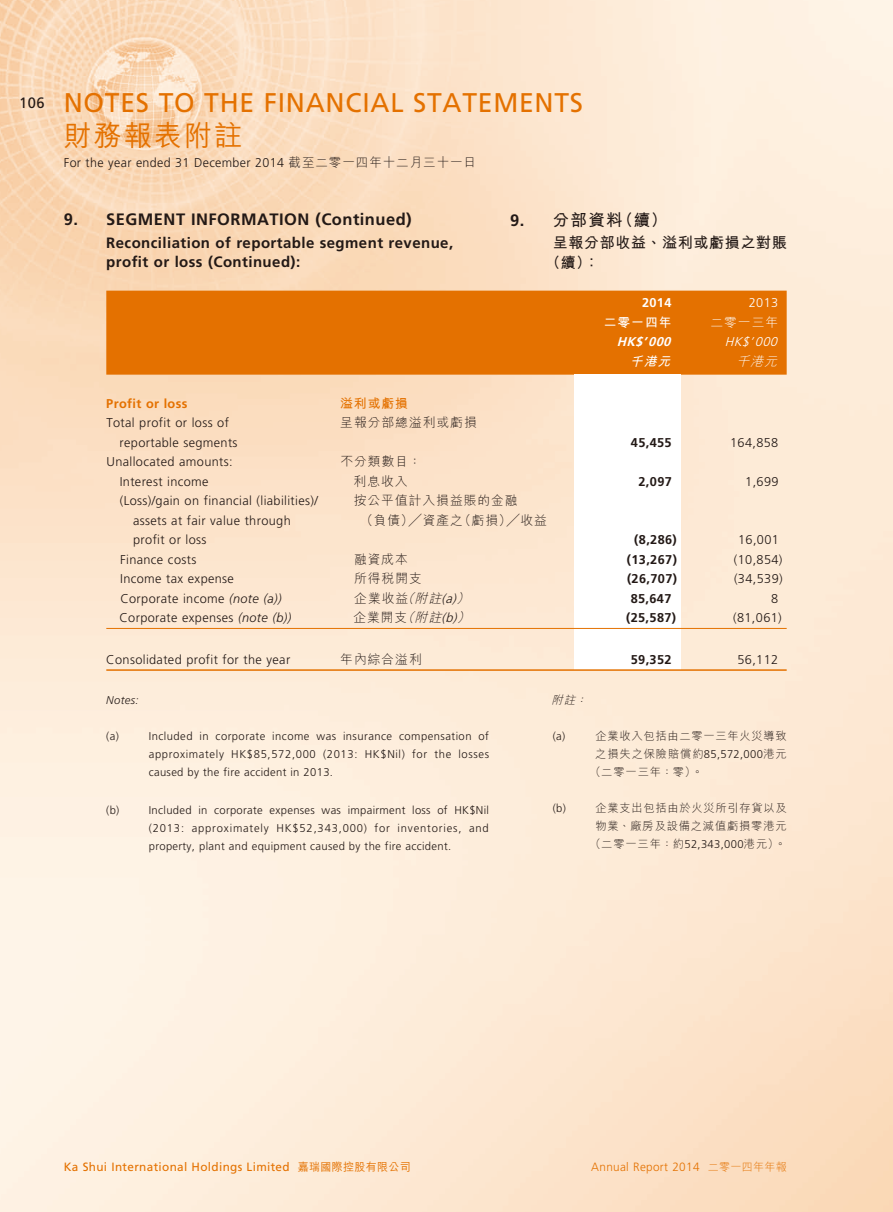
<style>
.page{position:relative;width:893px;height:1212px;background:#fff}
.page>*{position:absolute;margin:0;border:0;box-sizing:border-box;transform-origin:0 0}
.t1{font:500 28.5px "M Hei HK";letter-spacing:.08em;color:#e47100}
.t2{font:27px "Frutiger LT Std";letter-spacing:.03em;color:#e47100}
.t3{font:700 16.5px "Frutiger LT Std";letter-spacing:.03em;color:#231916}
.t4{font:700 16.5px "M Hei HK";color:#231916}
.t5{font:700 15px/19.5px "Frutiger LT Std";letter-spacing:.03em;color:#231916}
.t6{font:700 15px/19.5px "M Hei HK";letter-spacing:.045em;color:#231916}
.t7{font:15px "Frutiger LT Std";color:#231916}
.t8{font:300 12.75px "Frutiger LT Std";letter-spacing:.03em;color:#231916}
.t9{font:300 12.75px "M Hei HK";letter-spacing:.08em;color:#231916}
.t10{font:700 12.75px "Frutiger LT Std";letter-spacing:.03em;color:#231916}
.t11{font:700 12.75px "Frutiger LT Std";color:#e47100}
.t12{font:italic 700 12.75px "Frutiger LT Std";color:#fff}
.t13{font:italic 300 12.75px "Frutiger LT Std";color:#fff}
.t14{font:700 12.75px "M Hei HK";letter-spacing:.08em;color:#fff}
.t15{font:300 12.75px "M Hei HK";letter-spacing:.08em;color:#fff}
.t16{font:700 12.75px "M Hei HK";letter-spacing:.08em;color:#e47100}
.t17{font:700 12.75px "Frutiger LT Std";color:#fff}
.t18{font:300 12.75px "Frutiger LT Std";color:#fff}
.t19{font:italic 700 12.75px "M Hei HK";color:#fff}
.t20{font:italic 300 12.75px "M Hei HK";color:#fff}
.t21{font:12px "Frutiger LT Std";letter-spacing:.03em;color:#e47100}
.t22{font:300 12px "Frutiger LT Std";letter-spacing:.03em;color:#e47100}
.t23{font:300 11.25px/18px "Frutiger LT Std";letter-spacing:.03em;color:#231916;text-align:justify}
.t24{font:300 11.25px/18px "M Hei HK";letter-spacing:.075em;color:#231916;text-align:center}
.t25{font:italic 300 11.25px "Frutiger LT Std";letter-spacing:.03em;color:#231916}
.t26{font:italic 300 11.25px "M Hei HK";color:#231916}
.s1{font-family:"M Hei HK"}
.s2{font-family:"Frutiger LT Std"}
.s3{font-style:italic}
.s4{font-family:"Frutiger LT Std";font-style:italic}
.s5{font-family:"M Hei HK";font-weight:500;font-size:11.25px}
.s6{font-family:"M Hei HK";font-size:11.25px}
</style>
<div class="page">
<img style="left:0;top:0;width:893px;height:1212px">
<div style="left:106px;top:291px;width:681px;height:84px;background:#e47100"></div>
<div style="left:574px;top:375px;width:106px;height:295px;background:#fff"></div>
<hr style="left:106px;top:628px;width:681px;height:1px;background:#e47100">
<hr style="left:106px;top:669px;width:681px;height:2px;background:#e47100">
<p class="t7" style="left:19px;top:94px;width:27px">106</p>
<h2 class="t2" style="left:64px;top:86px;width:521px">NOTES TO THE FINANCIAL STATEMENTS</h2>
<h1 class="t1" style="left:64px;top:114px;width:180px">財務報表附註</h1>
<p class="t8" style="left:64px;top:156px;width:414px">For the year ended 31 December 2014 <span class="s1">截至二零一四年十二月三十一日</span></p>
<p class="t3" style="left:64px;top:210px;width:30px">9. SEGME</p>
<p class="t3" style="left:164px;top:210px;width:58px">NT INFORM</p>
<p class="t3" style="left:257px;top:210px;width:156px">ATIO N (Continued)</p>
<p class="t5" style="left:106px;top:233px;width:348px">Reconciliation of reportable segment revenue, profit or loss (Continued):</p>
<p class="t4" style="left:510px;top:208px;width:159px"><span class="s2">9.</span> 分部資料（續）</p>
<p class="t6" style="left:545px;top:232px;width:243px;text-indent:7px">呈報分部收益、溢利或虧損之對賬（續）：</p>
<p class="t17" style="left:642px;top:295px;width:31px">2014</p>
<p class="t18" style="left:749px;top:295px;width:31px">2013</p>
<p class="t14" style="left:604px;top:313px;width:69px">二零一四年</p>
<p class="t15" style="left:710px;top:313px;width:69px">二零一三年</p>
<p class="t12" style="left:617px;top:334px;width:59px">hK$’ 000</p>
<p class="t13" style="left:725px;top:334px;width:57px">HK$’ 000</p>
<p class="t19" style="left:630px;top:352px;width:46px">千港元</p>
<p class="t20" style="left:737px;top:352px;width:46px">千港元</p>
<p class="t11" style="left:106px;top:396px;width:83px">profit or loss</p>
<p class="t16" style="left:340px;top:394px;width:69px">溢利或虧損</p>
<p class="t8" style="left:106px;top:415px;width:124px">Total profit or loss of</p>
<p class="t9" style="left:340px;top:413px;width:138px">呈報分部總溢利或虧損</p>
<p class="t8" style="left:120px;top:435px;width:120px">reportable segments</p>
<p class="t10" style="left:631px;top:435px;width:42px">45,455</p>
<p class="t8" style="left:730px;top:435px;width:50px">164,858</p>
<p class="t8" style="left:107px;top:454px;width:128px">Unallocated amounts:</p>
<p class="t9" style="left:340px;top:452px;width:82px">不分類數目：</p>
<p class="t8" style="left:120px;top:474px;width:90px">Interest income</p>
<p class="t9" style="left:354px;top:472px;width:55px">利息收入</p>
<p class="t10" style="left:638px;top:474px;width:35px">2,097</p>
<p class="t8" style="left:745px;top:474px;width:35px">1,699</p>
<p class="t8" style="left:120px;top:493px;width:200px">(Loss)/gain on financial (liabilities)/</p>
<p class="t9" style="left:354px;top:491px;width:165px">按公平值計入損益賬的金融</p>
<p class="t8" style="left:133px;top:513px;width:159px">assets at fair value through</p>
<p class="t9" style="left:361px;top:511px;width:188px">（負債）╱資產之（虧損）╱收益</p>
<p class="t8" style="left:133px;top:532px;width:75px">profit or loss</p>
<p class="t10" style="left:634px;top:532px;width:44px">(8,286)</p>
<p class="t8" style="left:738px;top:532px;width:42px">16,001</p>
<p class="t8" style="left:120px;top:552px;width:78px">Finance costs</p>
<p class="t9" style="left:354px;top:550px;width:55px">融資成本</p>
<p class="t10" style="left:627px;top:552px;width:51px">(13,267)</p>
<p class="t8" style="left:734px;top:552px;width:50px">(10,854)</p>
<p class="t8" style="left:120px;top:571px;width:115px">Income tax expense</p>
<p class="t9" style="left:354px;top:569px;width:69px">所得稅開支</p>
<p class="t10" style="left:627px;top:571px;width:51px">(26,707)</p>
<p class="t8" style="left:734px;top:571px;width:50px">(34,539)</p>
<p class="t8" style="left:120px;top:591px;width:163px">Corporate income <span class="s3">(note (a))</span></p>
<p class="t9" style="left:354px;top:589px;width:121px">企業收益<span class="s3">（附註</span><span class="s4">(a)</span><span class="s3">）</span></p>
<p class="t10" style="left:631px;top:591px;width:42px">85,647</p>
<p class="t8" style="left:771px;top:591px;width:9px">8</p>
<p class="t8" style="left:119px;top:610px;width:173px">Corporate expenses <span class="s3">(note (b))</span></p>
<p class="t9" style="left:353px;top:608px;width:122px">企業開支<span class="s3">（附註</span><span class="s4">(b)</span><span class="s3">）</span></p>
<p class="t10" style="left:626px;top:610px;width:51px">(25,587)</p>
<p class="t8" style="left:733px;top:610px;width:50px">(81,061)</p>
<p class="t8" style="left:106px;top:652px;width:185px">Consolidated profit for the year</p>
<p class="t9" style="left:340px;top:650px;width:83px">年內綜合溢利</p>
<p class="t10" style="left:631px;top:652px;width:42px">59,352</p>
<p class="t8" style="left:737px;top:652px;width:42px">56,112</p>
<p class="t25" style="left:106px;top:694px;width:34px">Notes:</p>
<p class="t23" style="left:106px;top:727px;width:14px">(a)</p>
<p class="t23" style="left:149px;top:727px;width:342px">Included in corporate income was insurance compensation of approximately HK$85,572,000 (2013: HK$Nil) for the losses caused by the fire accident in 2013.</p>
<p class="t23" style="left:106px;top:801px;width:15px">(b)</p>
<p class="t23" style="left:149px;top:801px;width:342px">Included in corporate expenses was impairment loss of HK$Nil (2013: approximately HK$52,343,000) for inventories, and property, plant and equipment caused by the fire accident.</p>
<p class="t26" style="left:552px;top:692px;width:40px">附註：</p>
<p class="t23" style="left:553px;top:727px;width:14px">(a)</p>
<p class="t24" style="left:595px;top:727px;width:193px">企業收入包括由二零一三年火災導致</p>
<p class="t24" style="left:595px;top:745px;width:193px">之損失之保險賠償約<span class="s2">85,572,000</span>港元</p>
<p class="t24" style="left:590px;top:763px;width:115px">（二零一三年：零）。</p>
<p class="t23" style="left:553px;top:799px;width:15px">(b)</p>
<p class="t24" style="left:590px;top:799px;width:198px">企業支出包括由於火災所引存貨以及物業、廠房及設備之減值虧損零港元（二零一三年：約<span class="s2">52,343,000</span>港元）。</p>
<p class="t21" style="left:64px;top:1160px;width:348px">Ka Shui International Holdings Limited <span class="s5">嘉瑞國際控股有限公司</span></p>
<p class="t22" style="left:591px;top:1160px;width:197px">Annual Report 2014 <span class="s6">二零一四年年報</span></p>
</div>
